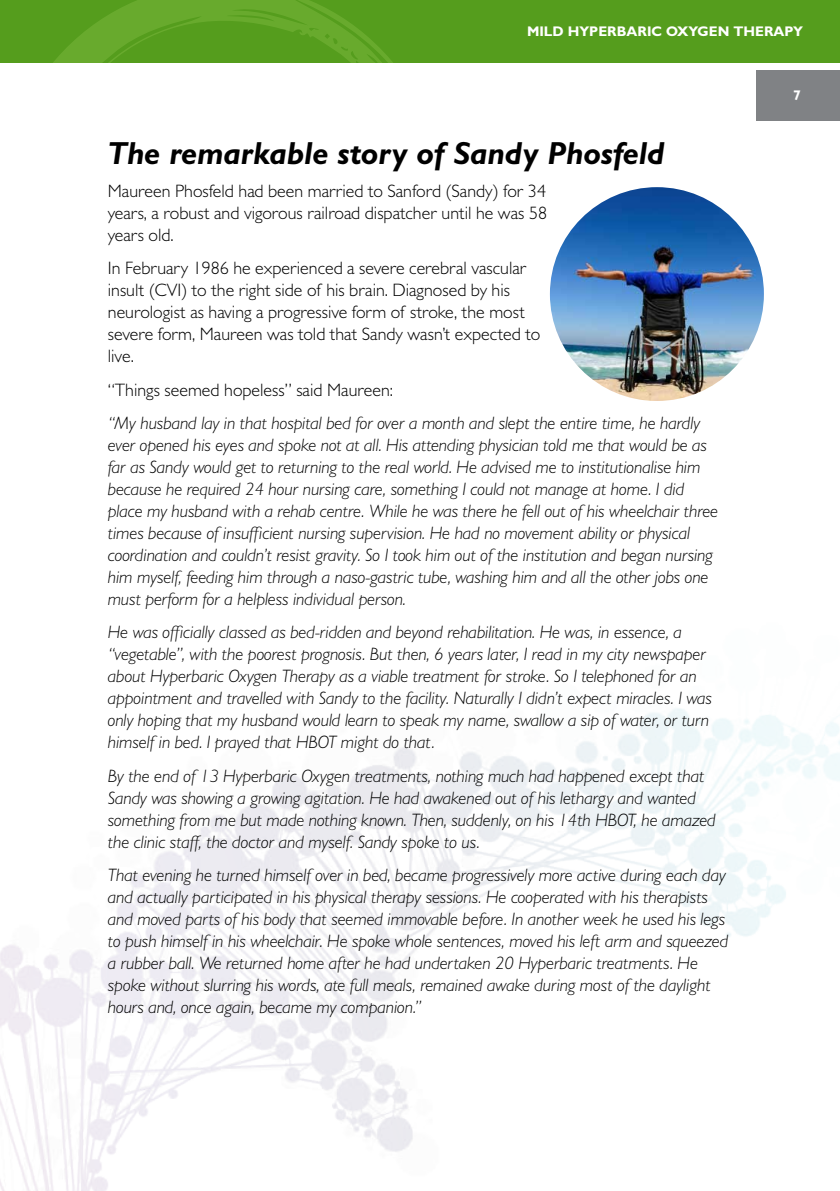
<style>
.page{position:relative;width:840px;height:1191px;background:#fff}
.page>*{position:absolute;margin:0;border:0;box-sizing:border-box;transform-origin:0 0}
.t1{font:italic 700 32px "Gill Sans MT Pro";color:#000}
.t2{font:italic 300 18px/22px "Gill Sans MT Pro";color:#000}
.t3{font:300 18px/22px "Gill Sans MT Pro";color:#000;text-align:justify}
.t4{font:700 14px "Gill Sans MT Pro";color:#fff}
</style>
<div class="page">
<div style="left:0;top:0;width:839px;height:62px;background:#559d1d"></div>
<svg style="left:0;top:0;width:450px;height:63px"></svg>
<div style="left:756px;top:70px;width:83px;height:50px;background:#808285"></div>
<img style="left:549px;top:187px;width:214px;height:214px;border-radius:107px">
<p class="t4" style="left:526px;top:22px;width:277px">MILD HYPERBARIC OXYGEN TH ERAPY</p>
<h1 class="t1" style="left:108px;top:133px;width:558px">The remarkable story of Sandy Phosfeld</h1>
<p class="t3" style="left:108px;top:180px;width:440px">Maureen Phosfeld had been married to Sanford (Sandy) for 34 years, a robust and vigorous railroad dispatcher until he was 58 years old.</p>
<p class="t3" style="left:108px;top:257px;width:433px;text-align:left">In February 1986 he experienced a severe cerebral vascular insult (CVI) to the right side of his brain. Diagnosed by his neurologist as having a progressive form of stroke, the most severe form, Maureen was told that Sandy wasn’t expected to live.</p>
<p class="t3" style="left:108px;top:378px;width:286px">“Things seemed hopeless” said Maureen:</p>
<p class="t2" style="left:108px;top:412px;width:611px">“My husband lay in that hospital bed for over a month and slept the entire time, he hardly ever opened his eyes and spoke not at all. His attending physician told me that would be as far as Sandy would get to returning to the real world. He advised me to institutionalise him because he required 24 hour nursing care, something I could not manage at home. I did place my husband with a rehab centre. While he was there he fell out of his wheelchair three times because of insufficient nursing supervision. He had no movement ability or physical coordination and couldn’t resist gravity. So I took him out of the institution and began nursing him myself, feeding him through a naso-gastric tube, washing him and all the other jobs one must perform for a helpless individual person.</p>
<p class="t2" style="left:108px;top:621px;width:605px">He was officially classed as bed-ridden and beyond rehabilitation. He was, in essence, a “vegetable”, with the poorest prognosis. But then, 6 years later, I read in my city newspaper about Hyperbaric Oxygen Therapy as a viable treatment for stroke. So I telephoned for an appointment and travelled with Sandy to the facility. Naturally I didn’t expect miracles. I was only hoping that my husband would learn to speak my name, swallow a sip of water, or turn himself in bed. I prayed that HBOT might do that.</p>
<p class="t2" style="left:108px;top:764px;width:609px">By the end of 13 Hyperbaric Oxygen treatments, nothing much had happened except that Sandy was showing a growing agitation. He had awakened out of his lethargy and wanted something from me but made nothing known. Then, suddenly, on his 14th HBOT, he amazed the clinic staff, the doctor and myself. Sandy spoke to us.</p>
<p class="t2" style="left:108px;top:864px;width:621px">That evening he turned himself over in bed, became progressively more active during each day and actually participated in his physical therapy sessions. He cooperated with his therapists and moved parts of his body that seemed immovable before. In another week he used his legs to push himself in his wheelchair. He spoke whole sentences, moved his left arm and squeezed a rubber ball. We returned home after he had undertaken 20 Hyperbaric treatments. He spoke without slurring his words, ate full meals, remained awake during most of the daylight hours and, once again, became my companion.”</p>
<p class="t4" style="left:792px;top:87px;width:9px">7</p>
</div>
